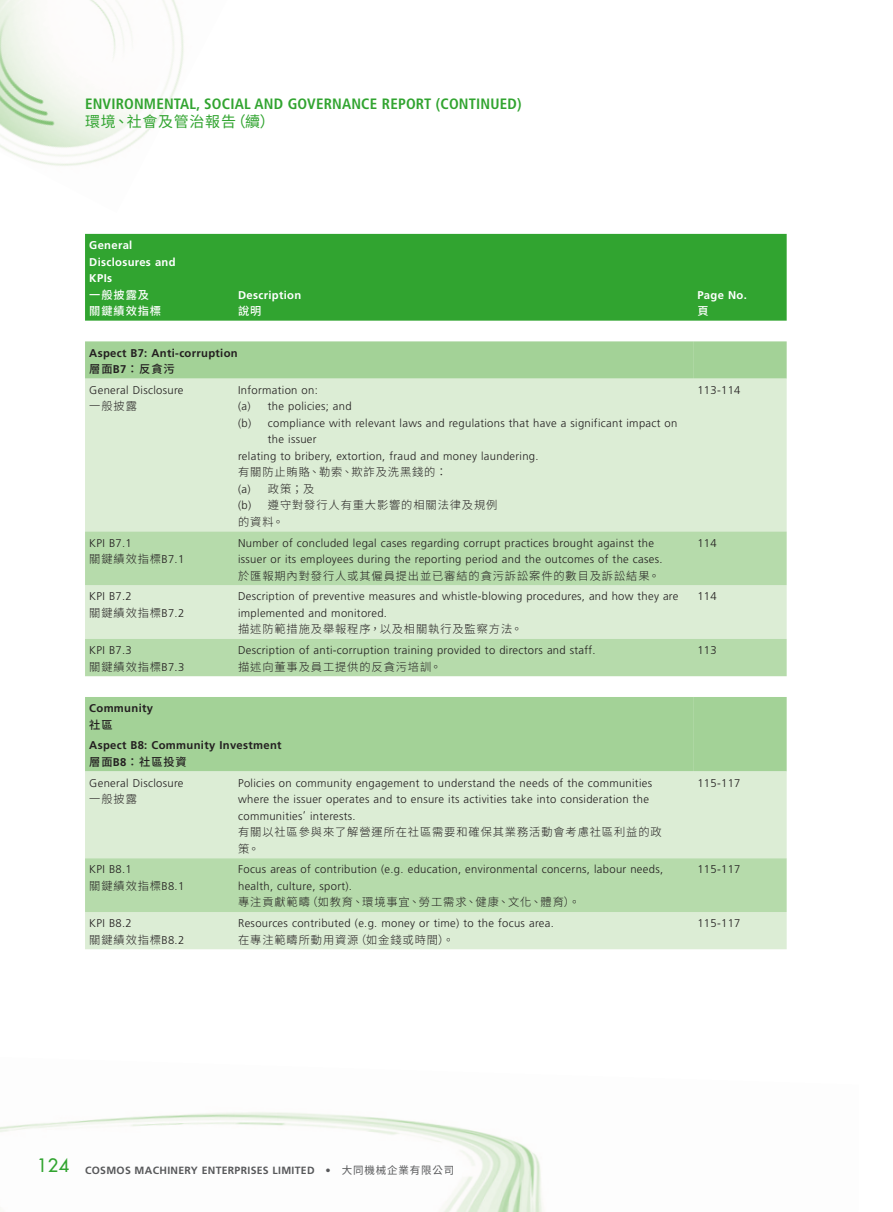
<style>
.page{position:relative;width:893px;height:1212px;background:#fff}
.page>*{position:absolute;margin:0;border:0;box-sizing:border-box;transform-origin:0 0}
.t1{font:700 condensed 15px "Frutiger LT Std";letter-spacing:.01em;color:#31a430}
.t2{font:15px "Source Han Sans TC";letter-spacing:.045em;color:#31a430}
.Body_Text{font:300 11.25px/16.5px "Frutiger LT Std";letter-spacing:.03em;color:#231f20}
.Body_Text-2{font:300 11.25px/16.5px "Source Han Sans TC";letter-spacing:.08em;color:#231f20}
.Body_Text-3{font:700 11.25px "Frutiger LT Std";letter-spacing:.03em;color:#231f20}
.Body_Text-4{font:700 11.25px "Frutiger LT Std";letter-spacing:.03em;color:#fff}
.Body_Text-5{font:500 11.25px "Source Han Sans TC";letter-spacing:.08em;color:#231f20}
.Body_Text-6{font:500 11.25px "Source Han Sans TC";letter-spacing:.08em;color:#fff}
.t3{font:700 10.5px "Frutiger LT Std";letter-spacing:.03em;color:#57585a}
.s1{font-family:"Frutiger LT Std";font-weight:700}
.s2{font-family:"Frutiger LT Std"}
.s3{font-family:"Source Han Sans TC";font-weight:400}
</style>
<div class="page">
<img style="left:0;top:1112px;width:543px;height:100px">
<img style="left:0;top:0;width:184px;height:166px">
<div style="left:85px;top:234px;width:702px;height:87px;background:#31a430"></div>
<div style="left:85px;top:341px;width:608px;height:38px;background:#a3d297"></div>
<svg style="left:693px;top:341px;width:94px;height:38px;background:#a5d399"></svg>
<div style="left:85px;top:379px;width:702px;height:570px;background:#dcedd5"></div>
<svg style="left:85px;top:531px;width:702px;height:381px;background:#c4e1bb"></svg>
<h1 class="t1" style="left:85px;top:94px;width:438px">ENVIRONMENTAL, SOCIAL AND GOVERNANCE REPORT (CONTINUED)</h1>
<h1 class="t2" style="left:85px;top:113px;width:191px">環境、社會及管治報告（續）</h1>
<p class="Body_Text-4" style="left:89px;top:238px;width:45px">General</p>
<p class="Body_Text-4" style="left:89px;top:255px;width:88px">Disclosures and</p>
<p class="Body_Text-4" style="left:89px;top:271px;width:24px">KPIs</p>
<p class="Body_Text-6" style="left:89px;top:288px;width:61px">一般披露及</p>
<p class="Body_Text-6" style="left:89px;top:305px;width:73px">關鍵績效指標</p>
<p class="Body_Text-4" style="left:238px;top:288px;width:65px">Description</p>
<p class="Body_Text-6" style="left:238px;top:305px;width:25px">說明</p>
<p class="Body_Text-4" style="left:697px;top:288px;width:51px">Page No.</p>
<p class="Body_Text-6" style="left:697px;top:305px;width:13px">頁</p>
<p class="Body_Text-3" style="left:89px;top:346px;width:150px">Aspect B7: Anti-corruption</p>
<p class="Body_Text-5" style="left:89px;top:363px;width:87px">層面<span class="s1">B7</span>：反貪污</p>
<p class="Body_Text" style="left:89px;top:382px;width:96px">General Disclosure</p>
<p class="Body_Text-2" style="left:89px;top:398px;width:49px">一般披露</p>
<p class="Body_Text" style="left:238px;top:382px;width:81px">Information on:</p>
<p class="Body_Text" style="left:238px;top:398px;width:115px">(a) the policies; and</p>
<p class="Body_Text" style="left:268px;top:415px;width:411px;text-indent:-30px">(b) compliance with relevant laws and regulations that have a significant impact on the issuer</p>
<p class="Body_Text" style="left:238px;top:448px;width:302px">relating to bribery, extortion, fraud and money laundering.</p>
<p class="Body_Text-2" style="left:238px;top:464px;width:210px">有關防止賄賂、勒索、欺詐及洗黑錢的：</p>
<p class="Body_Text-2" style="left:238px;top:481px;width:78px"><span class="s2">(a)</span> 政策；及</p>
<p class="Body_Text-2" style="left:238px;top:497px;width:261px"><span class="s2">(b)</span> 遵守對發行人有重大影響的相關法律及規例</p>
<p class="Body_Text-2" style="left:238px;top:514px;width:47px">的資料。</p>
<p class="Body_Text" style="left:697px;top:382px;width:45px">113-114</p>
<p class="Body_Text" style="left:89px;top:535px;width:44px">KPI B7.1</p>
<p class="Body_Text-2" style="left:89px;top:551px;width:97px">關鍵績效指標<span class="s2">B7.1</span></p>
<p class="Body_Text" style="left:238px;top:535px;width:426px">Number of concluded legal cases regarding corrupt practices brought against the issuer or its employees during the reporting period and the outcomes of the cases.</p>
<p class="Body_Text-2" style="left:238px;top:567px;width:423px">於匯報期內對發行人或其僱員提出並已審結的貪污訴訟案件的數目及訴訟結果。</p>
<p class="Body_Text" style="left:697px;top:535px;width:21px">114</p>
<p class="Body_Text" style="left:89px;top:588px;width:44px">KPI B7.2</p>
<p class="Body_Text-2" style="left:89px;top:605px;width:97px">關鍵績效指標<span class="s2">B7.2</span></p>
<p class="Body_Text" style="left:238px;top:588px;width:442px">Description of preventive measures and whistle-blowing procedures, and how they are implemented and monitored.</p>
<p class="Body_Text-2" style="left:238px;top:621px;width:286px">描述防範措施及舉報程序，以及相關執行及監察方法。</p>
<p class="Body_Text" style="left:697px;top:588px;width:21px">114</p>
<p class="Body_Text" style="left:89px;top:642px;width:44px">KPI B7.3</p>
<p class="Body_Text-2" style="left:89px;top:658px;width:97px">關鍵績效指標<span class="s2">B7.3</span></p>
<p class="Body_Text" style="left:238px;top:642px;width:359px">Description of anti-corruption training provided to directors and staff.</p>
<p class="Body_Text-2" style="left:238px;top:658px;width:205px">描述向董事及員工提供的反貪污培訓。</p>
<p class="Body_Text" style="left:697px;top:642px;width:21px">113</p>
<p class="Body_Text-3" style="left:89px;top:702px;width:65px">Community</p>
<p class="Body_Text-5" style="left:89px;top:718px;width:25px">社區</p>
<p class="Body_Text-3" style="left:89px;top:739px;width:194px">Aspect B8: Community Investment</p>
<p class="Body_Text-5" style="left:89px;top:755px;width:99px">層面<span class="s1">B8</span>：社區投資</p>
<p class="Body_Text" style="left:89px;top:775px;width:96px">General Disclosure</p>
<p class="Body_Text-2" style="left:89px;top:791px;width:49px">一般披露</p>
<p class="Body_Text" style="left:238px;top:775px;width:416px">Policies on community engagement to understand the needs of the communities where the issuer operates and to ensure its activities take into consideration the communities’ interests.</p>
<p class="Body_Text-2" style="left:238px;top:824px;width:425px">有關以社區參與來了解營運所在社區需要和確保其業務活動會考慮社區利益的政策。</p>
<p class="Body_Text" style="left:697px;top:775px;width:45px">115-117</p>
<p class="Body_Text" style="left:89px;top:861px;width:44px">KPI B8.1</p>
<p class="Body_Text-2" style="left:89px;top:878px;width:97px">關鍵績效指標<span class="s2">B8.1</span></p>
<p class="Body_Text" style="left:238px;top:861px;width:427px">Focus areas of contribution (e.g. education, environmental concerns, labour needs, health, culture, sport).</p>
<p class="Body_Text-2" style="left:238px;top:894px;width:343px">專注貢獻範疇（如教育、環境事宜、勞工需求、健康、文化、體育）。</p>
<p class="Body_Text" style="left:697px;top:861px;width:45px">115-117</p>
<p class="Body_Text" style="left:89px;top:915px;width:44px">KPI B8.2</p>
<p class="Body_Text-2" style="left:89px;top:931px;width:97px">關鍵績效指標<span class="s2">B8.2</span></p>
<p class="Body_Text" style="left:238px;top:915px;width:317px">Resources contributed (e.g. money or time) to the focus area.</p>
<p class="Body_Text-2" style="left:238px;top:931px;width:218px">在專注範疇所動用資源（如金錢或時間）。</p>
<p class="Body_Text" style="left:697px;top:915px;width:45px">115-117</p>
<p class="t3" style="left:37px;top:1164px;width:419px"><sup>124</sup> COSMOS MACHINERY ENTERPRISES LIMITED •<span class="s3">　大同機械企業有限公司</span></p>
</div>
